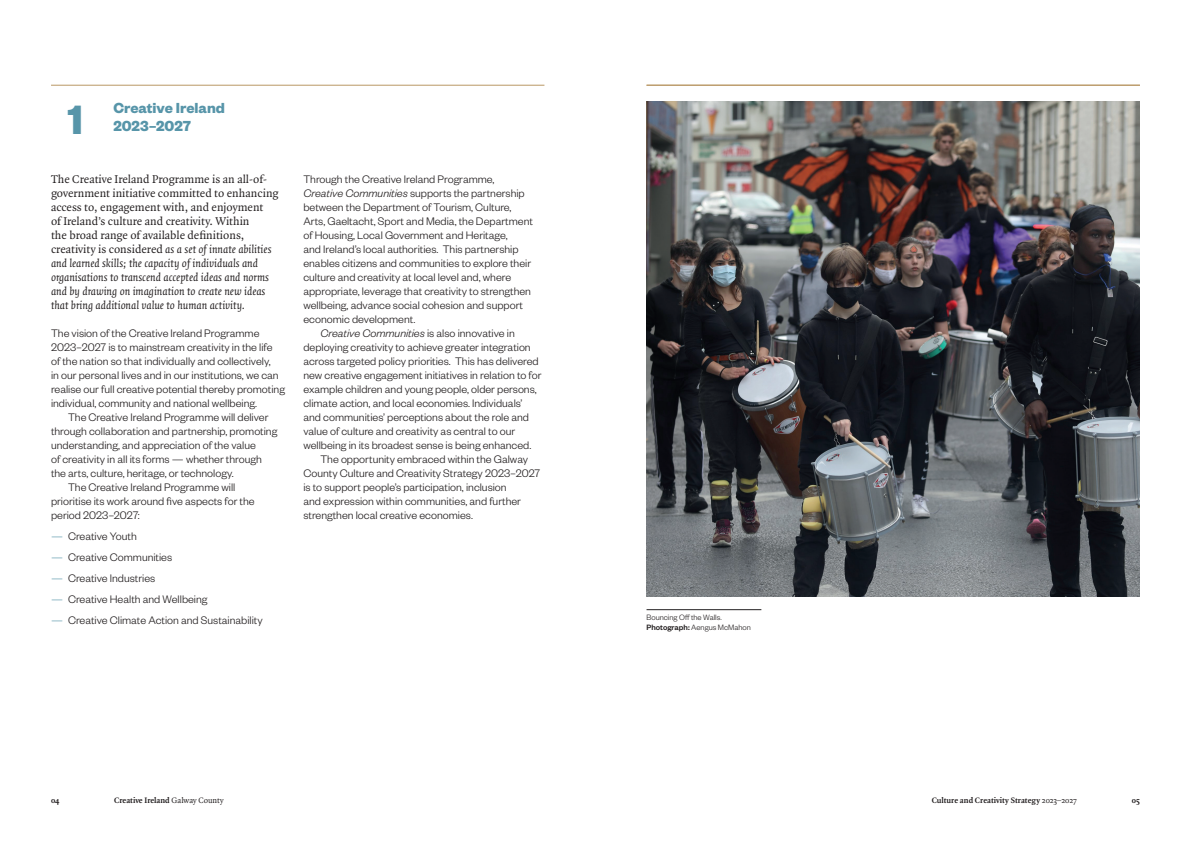
<style>
.page{position:relative;width:1191px;height:842px;background:#fff}
.page>*{position:absolute;margin:0;border:0;box-sizing:border-box;transform-origin:0 0}
.t1{font:700 45px "Founders Grotesk";color:#5795a9}
.t2{font:700 16px/18px "Founders Grotesk";color:#5795a9}
.t3{font:300 12px/14px "Founders Grotesk";color:#231f20}
.t4{font:12px/14px "Quadraat OT";color:#231f20}
.t5{font:italic 300 12px "Founders Grotesk";color:#231f20}
.t6{font:700 8.5px "Quadraat OT";color:#231f20}
.t7{font:300 8.5px/10.2px "Founders Grotesk";color:#231f20}
.s1{font-style:italic}
.s2{color:#5795a9}
.s3{font-style:normal}
.s4{font-weight:500}
.s5{font-weight:400}
</style>
<div class="page">
<hr style="left:646px;top:85px;width:494px;height:1px;background:#b99764">
<hr style="left:51px;top:85px;width:493px;height:1px;background:#b99764">
<img style="left:646px;top:101px;width:494px;height:495px">
<hr style="left:646px;top:609px;width:115px;height:1px;background:#231f20">
<h1 class="t1" style="left:67px;top:91px;width:17px">1</h1>
<h2 class="t2" style="left:113px;top:98px;width:113px">Creative Ireland<br>2023–2027</h2>
<p class="t4" style="left:51px;top:172px;width:229px">The Creative Ireland Programme is an all-of&shy;government initiative committed to enhancing access to, engagement with, and enjoyment<br>of Ireland’s culture and creativity. Within<br>the broad range of available definitions, creativity is considered <span class="s1">as a set of innate abilities and learned skills; the capacity of individuals and organisations to transcend accepted ideas and norms and by drawing on imagination to create new ideas that bring additional value to human activity.</span></p>
<p class="t3" style="left:51px;top:326px;width:235px">The vision of the Creative Ireland Programme 2023–2027 is to mainstream creativity in the life<br>of the nation so that individually and collectively,<br>in our personal lives and in our institutions, we can realise our full creative potential thereby promoting individual, community and national wellbeing.</p>
<p class="t3" style="left:68px;top:410px;width:202px">The Creative Ireland Programme will deliver</p>
<p class="t3" style="left:51px;top:424px;width:228px">through collaboration and partnership, promoting</p>
<p class="t3" style="left:51px;top:438px;width:206px">understanding, and appreciation of the value</p>
<p class="t3" style="left:51px;top:452px;width:212px">of creativity in all its forms — whether through</p>
<p class="t3" style="left:51px;top:466px;width:184px">the arts, culture, heritage, or technology.</p>
<p class="t3" style="left:68px;top:480px;width:169px">The Creative Ireland Programme will</p>
<p class="t3" style="left:51px;top:494px;width:205px">prioritise its work around five aspects for the</p>
<p class="t3" style="left:51px;top:508px;width:90px">period 2023–2027:</p>
<p class="t3" style="left:51px;top:529px;width:87px"><span class="s2">—</span> Creative Youth</p>
<p class="t3" style="left:51px;top:550px;width:123px"><span class="s2">—</span> Creative Communities</p>
<p class="t3" style="left:51px;top:571px;width:106px"><span class="s2">—</span> Creative Industries</p>
<p class="t3" style="left:51px;top:592px;width:158px"><span class="s2">—</span> Creative Health and Wellbeing</p>
<p class="t3" style="left:51px;top:613px;width:213px"><span class="s2">—</span> Creative Climate Action and Sustainability</p>
<p class="t3" style="left:303px;top:172px;width:193px">Through the Creative Ireland Programme,</p>
<p class="t3" style="left:303px;top:186px;width:223px"><span class="s1">Creative Communities</span> supports the partnership</p>
<p class="t3" style="left:303px;top:200px;width:210px">between the Department of Tourism, Culture,</p>
<p class="t3" style="left:303px;top:214px;width:231px">Arts, Gaeltacht, Sport and Media, the Department</p>
<p class="t3" style="left:303px;top:228px;width:206px">of Housing, Local Government and Heritage,</p>
<p class="t3" style="left:303px;top:242px;width:217px">and Ireland’s local authorities. This partnership</p>
<p class="t3" style="left:303px;top:256px;width:229px">enables citizens and communities to explore their</p>
<p class="t3" style="left:303px;top:270px;width:209px">culture and creativity at local level and, where</p>
<p class="t3" style="left:303px;top:284px;width:229px">appropriate, leverage that creativity to strengthen</p>
<p class="t3" style="left:303px;top:298px;width:221px">wellbeing, advance social cohesion and support</p>
<p class="t3" style="left:303px;top:312px;width:114px">economic development.</p>
<p class="t5" style="left:320px;top:326px;width:196px">Creative Communities <span class="s3">is also innovative in</span></p>
<p class="t3" style="left:303px;top:340px;width:229px">deploying creativity to achieve greater integration</p>
<p class="t3" style="left:303px;top:354px;width:237px">across targeted policy priorities. This has delivered</p>
<p class="t3" style="left:303px;top:368px;width:239px">new creative engagement initiatives in relation to for</p>
<p class="t3" style="left:303px;top:382px;width:235px">example children and young people, older persons,</p>
<p class="t3" style="left:303px;top:396px;width:221px">climate action, and local economies. Individuals’</p>
<p class="t3" style="left:303px;top:410px;width:227px">and communities’ perceptions about the role and</p>
<p class="t3" style="left:303px;top:424px;width:213px">value of culture and creativity as central to our</p>
<p class="t3" style="left:303px;top:438px;width:229px">wellbeing in its broadest sense is being enhanced.</p>
<p class="t3" style="left:320px;top:452px;width:209px">The opportunity embraced within the Galway</p>
<p class="t3" style="left:303px;top:466px;width:238px">County Culture and Creativity Strategy 2023–2027</p>
<p class="t3" style="left:303px;top:480px;width:205px">is to support people’s participation, inclusion</p>
<p class="t3" style="left:303px;top:494px;width:219px">and expression within communities, and further</p>
<p class="t3" style="left:303px;top:508px;width:171px">strengthen local creative economies.</p>
<p class="t7" style="left:646px;top:611px;width:106px">Bouncing Off the Walls.<br><span class="s4">Photograph:</span> Aengus McMahon</p>
<p class="t6" style="left:51px;top:794px;width:10px">04</p>
<p class="t6" style="left:114px;top:794px;width:111px">Creative Ireland <span class="s5">Galway County</span></p>
<p class="t6" style="left:931px;top:794px;width:146px">Culture and Creativity Strategy <span class="s5">2023–2027</span></p>
<p class="t6" style="left:1131px;top:794px;width:10px">05</p>
</div>
